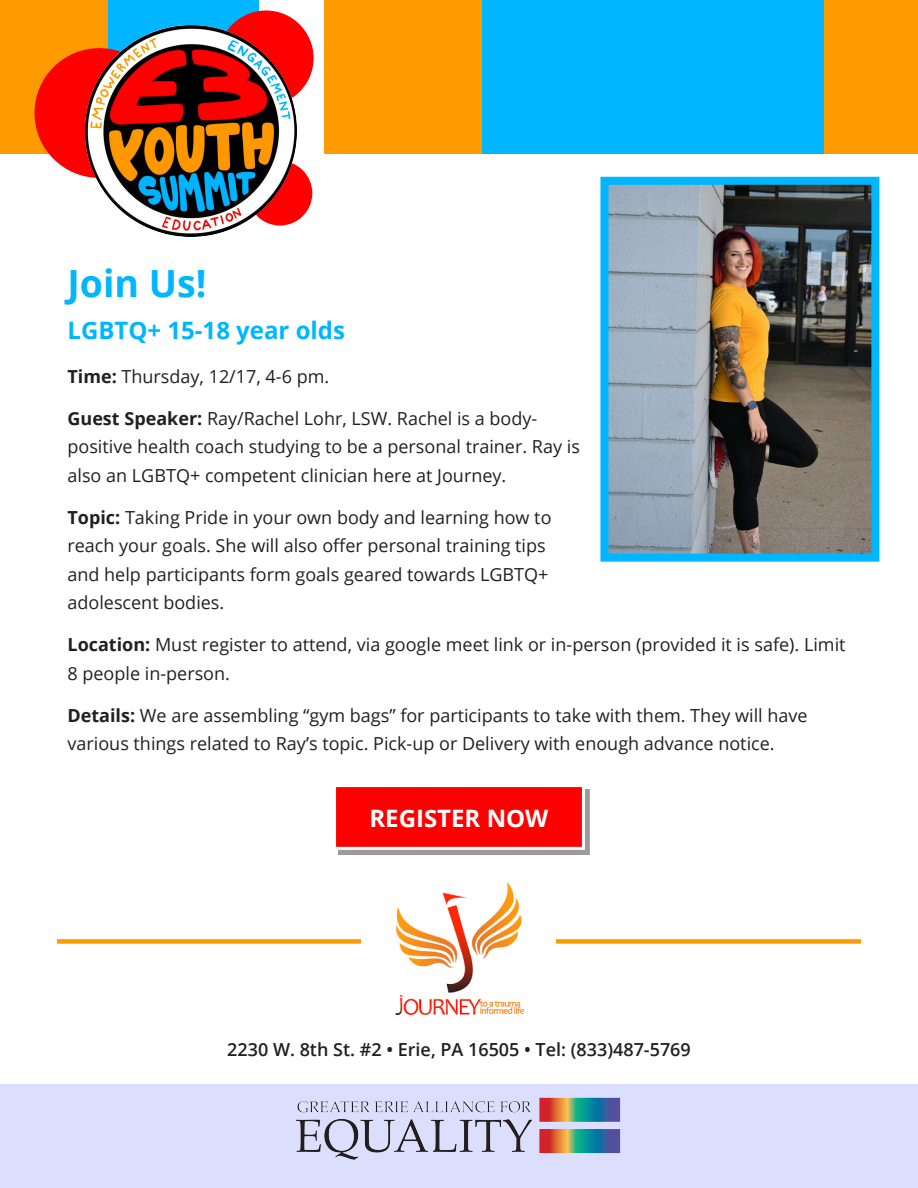
<style>
.page{position:relative;width:918px;height:1188px;background:#fff}
.page>*{position:absolute;margin:0;border:0;box-sizing:border-box;transform-origin:0 0}
.t1{font:700 37.5px "Open Sans";color:#00b6ff}
.t2{font:700 24px "Open Sans";color:#00b6ff}
.t3{font:700 24px "Open Sans";color:#fff}
.t4{font:18px/28.5px "Open Sans";color:#231f20}
.t5{font:600 18px "Open Sans";color:#231f20}
.s1{font-weight:700}
</style>
<div class="page">
<div style="left:0;top:1085px;width:918px;height:103px;background:#dbdefd"></div>
<div style="left:0;top:0;width:135px;height:154px;background:#ff9a00"></div>
<div style="left:108px;top:0;width:150px;height:154px;background:#00b6ff"></div>
<div style="left:325px;top:0;width:276px;height:154px;background:#ff9a00"></div>
<div style="left:653px;top:0;width:265px;height:154px;background:#ff9a00"></div>
<div style="left:482px;top:0;width:342px;height:154px;background:#00b6ff"></div>
<div style="left:34px;top:48px;width:130px;height:130px;background:#f00;border-radius:50%"></div>
<div style="left:218px;top:10px;width:96px;height:96px;background:#f00;border-radius:50%"></div>
<div style="left:248px;top:161px;width:64px;height:65px;background:#f00;border-radius:50%"></div>
<img style="left:85px;top:26px;width:211px;height:211px">
<img style="left:296px;top:1097px;width:325px;height:63px">
<img style="left:609px;top:186px;width:261px;height:367px">
<div style="left:600px;top:177px;width:279px;height:385px;border:8px solid #00b6ff"></div>
<div style="left:57px;top:939px;width:804px;height:5px;background:#ff9a00"></div>
<div style="left:362px;top:880px;width:194px;height:144px;background:#fff"></div>
<img style="left:395px;top:882px;width:130px;height:133px">
<div style="left:338px;top:789px;width:252px;height:66px;background:#9c9a9b"></div>
<div style="left:333px;top:784px;width:252px;height:66px;background:#f00;border:3px solid #fff"></div>
<p class="t1" style="left:68px;top:257px;width:141px">Join Us!</p>
<p class="t2" style="left:68px;top:313px;width:279px">LGBTQ+ 15-18 year olds</p>
<p class="t4" style="left:68px;top:362px;width:263px"><span class="s1">Time:</span> Thursday, 12/17, 4-6 pm.</p>
<p class="t4" style="left:68px;top:404px;width:514px"><span class="s1">Guest Speaker:</span> Ray/Rachel Lohr, LSW. Rachel is a body&shy;positive health coach studying to be a personal trainer. Ray is also an LGBTQ+ competent clinician here at Journey.</p>
<p class="t4" style="left:68px;top:503px;width:486px"><span class="s1">Topic:</span> Taking Pride in your own body and learning how to reach your goals. She will also offer personal training tips and help participants form goals geared towards LGBTQ+ adolescent bodies.</p>
<p class="t4" style="left:68px;top:630px;width:780px"><span class="s1">Location:</span> Must register to attend, via google meet link or in-person (provided it is safe). Limit<br>8 people in-person.</p>
<p class="t4" style="left:68px;top:701px;width:742px"><span class="s1">Details:</span> We are assembling “gym bags” for participants to take with them. They will have various things related to Ray’s topic. Pick-up or Delivery with enough advance notice.</p>
<p class="t3" style="left:369px;top:802px;width:181px">REGISTER NOW</p>
<p class="t5" style="left:227px;top:1037px;width:465px">2230 W. 8th St. #2 • Erie, PA 16505 • Tel: (833)487-5769</p>
</div>
